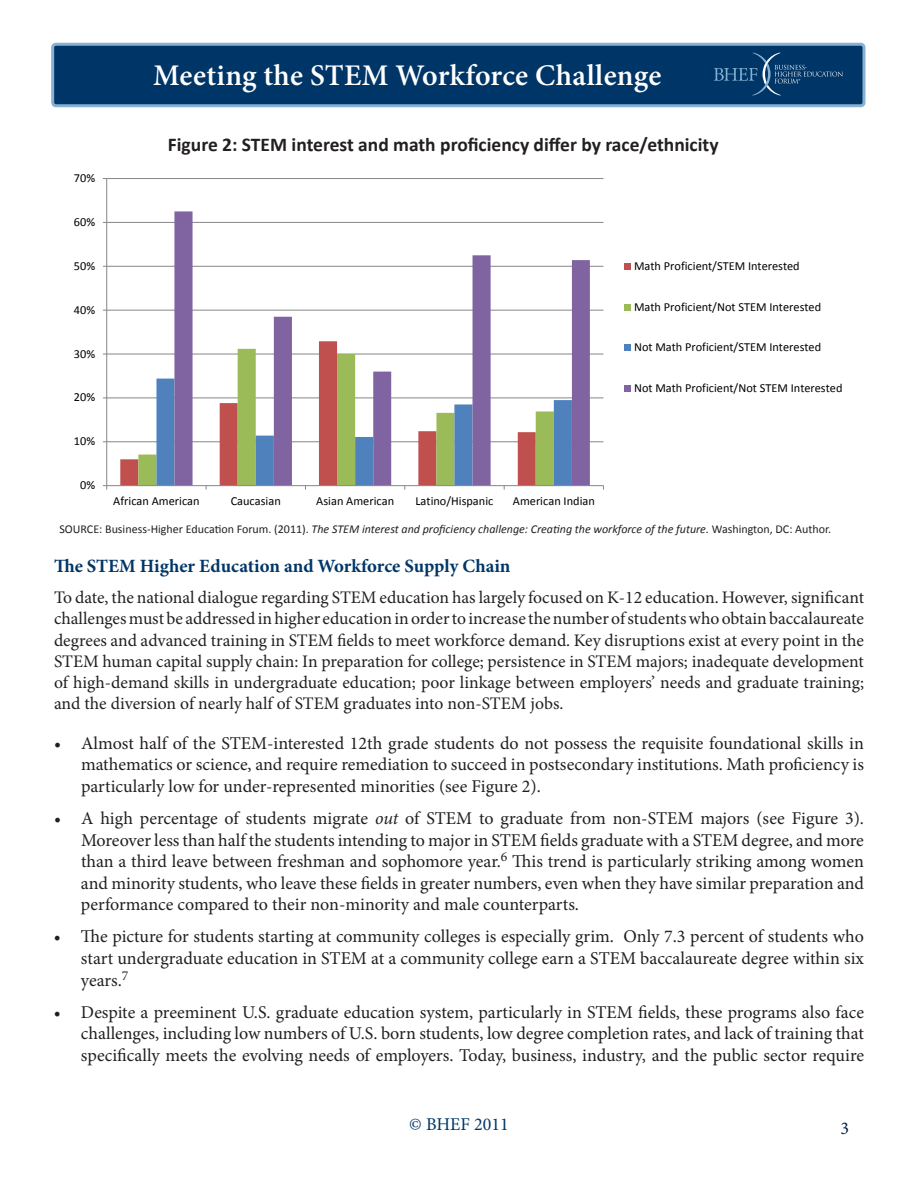
<style>
.page{position:relative;width:918px;height:1188px;background:#fff}
.page>*{position:absolute;margin:0;border:0;box-sizing:border-box;transform-origin:0 0}
.t1{font:600 30px "Minion Pro";letter-spacing:.01em;color:#fff}
.t2{font:700 19.5px "Calibri";color:#231f20}
.t3{font:700 18.75px "Minion Pro";letter-spacing:-.005em;color:#003667}
.t4{font:18px/21.6px "Minion Pro";color:#231f20;text-align:justify}
.t5{font:18px "Minion Pro";color:#003667}
.t6{font:18px "Minion Pro";color:#062249}
.t7{font:17.7px/21.1px "Minion Pro";letter-spacing:-.005em;color:#231f20;text-align:justify}
.t8{font:12.3px "Calibri";color:#000}
.t9{font:italic 12px "Calibri";color:#231f20}
.t10{font:6.15px "Minion Pro";color:#fff}
.s1{font-style:normal}
.s2{font-style:italic}
</style>
<div class="page">
<div style="left:53px;top:44px;width:811px;height:62px;background:#003667;border-radius:3px"></div>
<div style="left:51px;top:43px;width:815px;height:64px;border:3px solid #86b1d4;border-radius:3px"></div>
<svg style="left:714px;top:53px;width:129px;height:43px"></svg>
<svg style="left:102px;top:178px;width:529px;height:312px"></svg>
<p class="t8" style="left:74px;top:170px;width:23px">70%</p>
<p class="t8" style="left:74px;top:214px;width:23px">60%</p>
<p class="t8" style="left:74px;top:258px;width:23px">50%</p>
<p class="t8" style="left:74px;top:302px;width:23px">40%</p>
<p class="t8" style="left:74px;top:346px;width:23px">30%</p>
<p class="t8" style="left:74px;top:390px;width:23px">20%</p>
<p class="t8" style="left:74px;top:434px;width:23px">10%</p>
<p class="t8" style="left:80px;top:477px;width:16px">0%</p>
<h1 class="t1" style="left:153px;top:54px;width:510px">Meeting the STEM Workforce Challenge</h1>
<p class="t2" style="left:168px;top:132px;width:552px">Figure 2: STEM interest and math proficiency differ by race/ethnicity</p>
<p class="t10" style="left:798px;top:77px;width:3px">®</p>
<p class="t8" style="left:634px;top:258px;width:167px">Math Proficient/STEM Interested</p>
<p class="t8" style="left:634px;top:299px;width:189px">Math Proficient/Not STEM Interested</p>
<p class="t8" style="left:634px;top:340px;width:189px">Not Math Proficient/STEM Interested</p>
<p class="t8" style="left:634px;top:380px;width:210px">Not Math Proficient/Not STEM Interested</p>
<p class="t8" style="left:113px;top:493px;width:88px">African American</p>
<p class="t8" style="left:231px;top:493px;width:52px">Caucasian</p>
<p class="t8" style="left:316px;top:493px;width:79px">Asian American</p>
<p class="t8" style="left:415px;top:493px;width:79px">Latino/Hispanic</p>
<p class="t8" style="left:513px;top:493px;width:84px">American Indian</p>
<p class="t9" style="left:59px;top:520px;width:773px"><span class="s1">SOURCE: Business-Higher Education Forum. (2011).</span> The STEM interest and proficiency challenge: Creating the workforce of the future. <span class="s1">Washington, DC: Author.</span></p>
<p class="t3" style="left:54px;top:552px;width:458px">The STEM Higher Education and Workforce Supply Chain</p>
<p class="t7" style="left:54px;top:587px;width:812px">To date, the national dialogue regarding STEM education has largely focused on K-12 education. However, significant challenges must be addressed in higher education in order to increase the number of students who obtain baccalaureate degrees and advanced training in STEM fields to meet workforce demand. Key disruptions exist at every point in the STEM human capital supply chain: In preparation for college; persistence in STEM majors; inadequate development of high-demand skills in undergraduate education; poor linkage between employers’ needs and graduate training; and the diversion of nearly half of STEM graduates into non-STEM jobs.</p>
<p class="t4" style="left:81px;top:732px;width:785px;text-indent:-27px">• Almost half of the STEM-interested 12th grade students do not possess the requisite foundational skills in mathematics or science, and require remediation to succeed in postsecondary institutions. Math proficiency is particularly low for under-represented minorities (see Figure 2).</p>
<p class="t4" style="left:81px;top:807px;width:785px;text-indent:-27px">• A high percentage of students migrate <span class="s2">out</span> of STEM to graduate from non-STEM majors (see Figure 3).<br>Moreover less than half the students intending to major in STEM fields graduate with a STEM degree, and more than a third leave between freshman and sophomore year.<sup>6</sup> This trend is particularly striking among women and minority students, who leave these fields in greater numbers, even when they have similar preparation and performance compared to their non-minority and male counterparts.</p>
<p class="t4" style="left:81px;top:926px;width:785px;text-indent:-27px">• The picture for students starting at community colleges is especially grim. Only 7.3 percent of students who start undergraduate education in STEM at a community college earn a STEM baccalaureate degree within six years.<sup>7</sup></p>
<p class="t4" style="left:81px;top:1001px;width:785px;text-indent:-27px">• Despite a preeminent U.S. graduate education system, particularly in STEM fields, these programs also face challenges, including low numbers of U.S. born students, low degree completion rates, and lack of training that specifically meets the evolving needs of employers. Today, business, industry, and the public sector require</p>
<p class="t5" style="left:409px;top:1112px;width:101px">© BHEF 2011</p>
<p class="t6" style="left:840px;top:1116px;width:10px">3</p>
</div>
